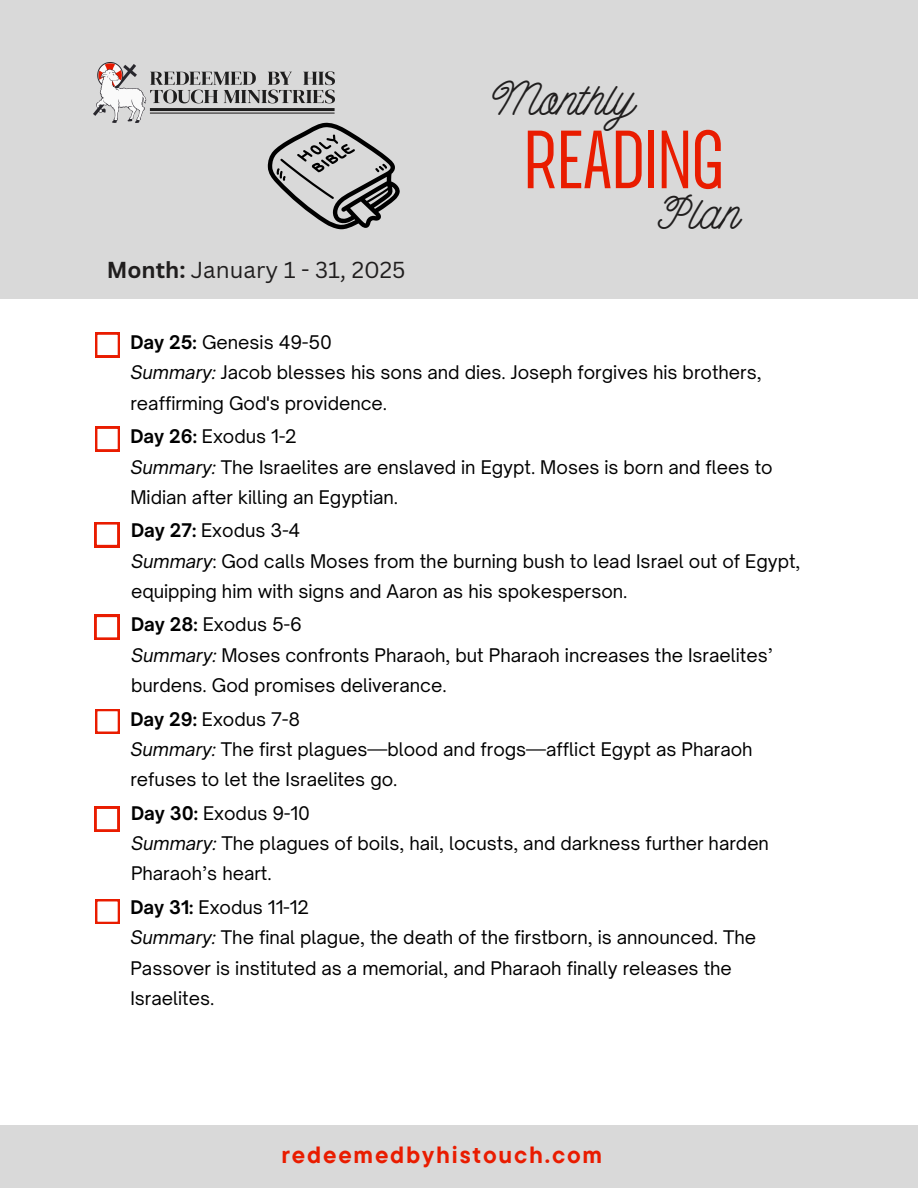
<style>
.page{position:relative;width:918px;height:1188px;background:#fff}
.page>*{position:absolute;margin:0;border:0;box-sizing:border-box;transform-origin:0 0}
.t1{font:72px "TS Damassans";color:#e91c00}
.t2{font:48px "Badhorse Script";color:#201e1e}
.t3{font:700 23.4px "TT Commons Pro";letter-spacing:.08em;color:#e91c00}
.t4{font:22.5px "Canva Sans";color:#201e1e}
.t5{font:18px/30.3px "Open Sauce One";color:#000}
.s1{font-weight:700}
.s2{font-style:italic}
</style>
<div class="page">
<div style="left:0;top:1125px;width:918px;height:63px;background:#d9d9d9"></div>
<svg style="left:95px;top:333px;width:25px;height:24px"></svg>
<div style="left:0;top:0;width:918px;height:298px;background:#d9d9d9"></div>
<img style="left:93px;top:63px;width:241px;height:59px">
<svg style="left:268px;top:122px;width:132px;height:107px"></svg>
<svg style="left:95px;top:427px;width:25px;height:24px"></svg>
<svg style="left:95px;top:522px;width:24px;height:25px"></svg>
<svg style="left:95px;top:615px;width:24px;height:25px"></svg>
<svg style="left:95px;top:709px;width:25px;height:25px"></svg>
<svg style="left:95px;top:807px;width:24px;height:24px"></svg>
<svg style="left:95px;top:899px;width:25px;height:25px"></svg>
<p class="t4" style="left:107px;top:254px;width:300px"><span class="s1">Month:</span> January 1 - 31, 2025</p>
<h4 class="t2" style="left:484px;top:67px;width:148px">Monthly</h4>
<h1 class="t1" style="left:524px;top:109px;width:201px">READING</h1>
<h2 class="t2" style="left:653px;top:181px;width:85px">Plan</h2>
<p class="t5" style="left:130px;top:327px;width:203px"><span class="s1">Day 25:</span> Genesis 49-50</p>
<p class="t5" style="left:130px;top:357px;width:633px"><span class="s2">Summary:</span> Jacob blesses his sons and dies. Joseph forgives his brothers, reaffirming God's providence.</p>
<p class="t5" style="left:130px;top:421px;width:168px"><span class="s1">Day 26:</span> Exodus 1-2</p>
<p class="t5" style="left:130px;top:452px;width:644px"><span class="s2">Summary:</span> The Israelites are enslaved in Egypt. Moses is born and flees to<br>Midian after killing an Egyptian.</p>
<p class="t5" style="left:131px;top:515px;width:171px"><span class="s1">Day 27:</span> Exodus 3-4</p>
<p class="t5" style="left:131px;top:546px;width:671px"><span class="s2">Summary</span>: God calls Moses from the burning bush to lead Israel out of Egypt, equipping him with signs and Aaron as his spokesperson.</p>
<p class="t5" style="left:131px;top:609px;width:172px"><span class="s1">Day 28:</span> Exodus 5-6</p>
<p class="t5" style="left:131px;top:640px;width:643px"><span class="s2">Summary:</span> Moses confronts Pharaoh, but Pharaoh increases the Israelites’ burdens. God promises deliverance.</p>
<p class="t5" style="left:130px;top:704px;width:171px"><span class="s1">Day 29:</span> Exodus 7-8</p>
<p class="t5" style="left:130px;top:734px;width:624px"><span class="s2">Summary:</span> The first plagues—blood and frogs—afflict Egypt as Pharaoh refuses to let the Israelites go.</p>
<p class="t5" style="left:131px;top:798px;width:181px"><span class="s1">Day 30:</span> Exodus 9-10</p>
<p class="t5" style="left:131px;top:828px;width:639px"><span class="s2">Summary:</span> The plagues of boils, hail, locusts, and darkness further harden<br>Pharaoh’s heart.</p>
<p class="t5" style="left:130px;top:892px;width:180px"><span class="s1">Day 31:</span> Exodus 11-12</p>
<p class="t5" style="left:130px;top:922px;width:627px"><span class="s2">Summary:</span> The final plague, the death of the firstborn, is announced. The<br>Passover is instituted as a memorial, and Pharaoh finally releases the<br>Israelites.</p>
<h2 class="t3" style="left:281px;top:1139px;width:322px">redeemedbyhistouch.com</h2>
</div>
